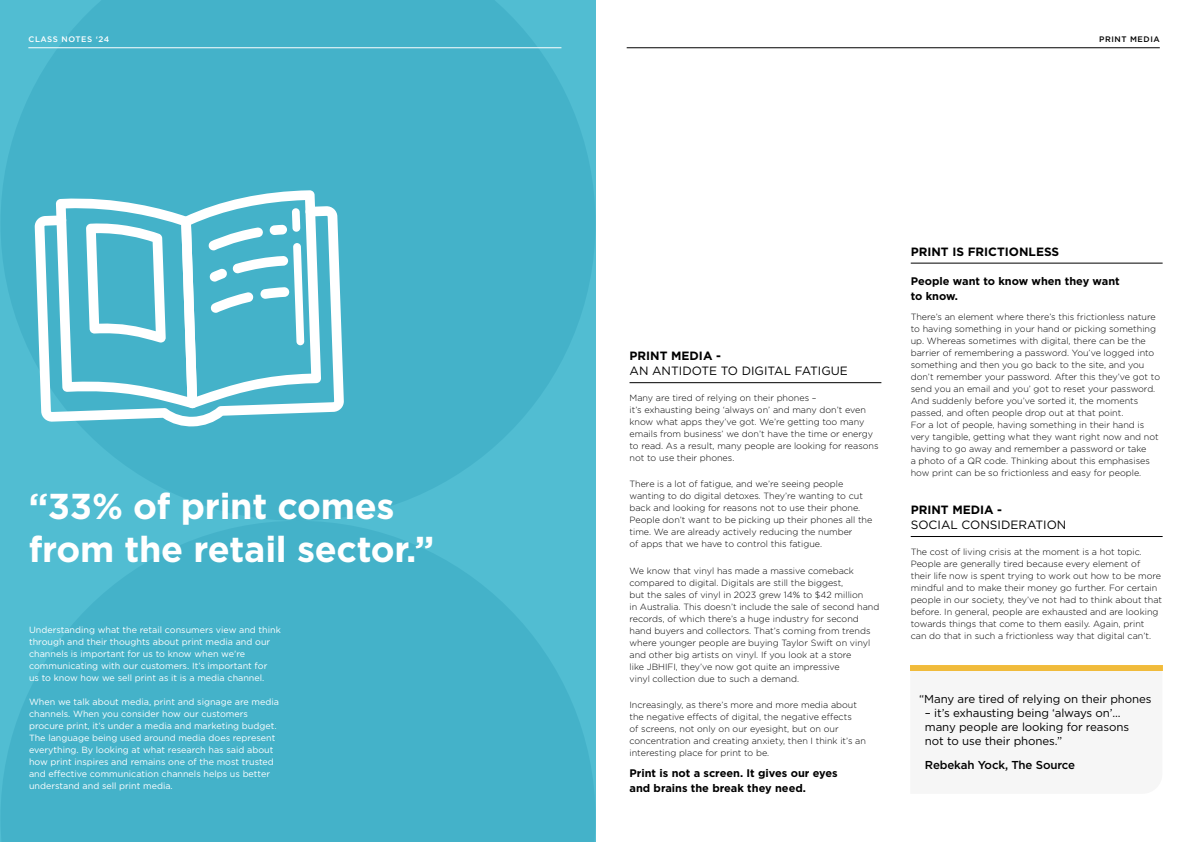
<style>
.page{position:relative;width:1191px;height:842px;background:#fff}
.page>*{position:absolute;margin:0;border:0;box-sizing:border-box;transform-origin:0 0}
.t1{font:700 36px/43.2px "Gotham";letter-spacing:-.01em;color:#fff}
.t2{font:12px "Gotham";color:#000}
.t3{font:700 12px "Gotham";color:#000}
.t4{font:11.5px/14px "Gotham";letter-spacing:-.01em;color:#000}
.t5{font:500 11.5px "Gotham";letter-spacing:-.01em;color:#000}
.t6{font:700 11px/15px "Gotham";color:#000}
.t7{font:300 9px/12px "Gotham";color:#000}
.t8{font:9px/12px "Gotham";color:#fff}
.t9{font:500 8px "Gotham";letter-spacing:.07em;color:#fff}
.t10{font:500 8px "Gotham";letter-spacing:.07em;color:#000}
</style>
<div class="page">
<svg style="left:0;top:0;width:595px;height:521px;background:#47b4cb"></svg>
<svg style="left:0;top:521px;width:595px;height:321px;background:#46b4ca"></svg>
<hr style="left:629px;top:382px;width:252px;height:1px;background:#000">
<hr style="left:910px;top:263px;width:252px;height:1px;background:#000">
<hr style="left:910px;top:536px;width:252px;height:1px;background:#000">
<hr style="left:28px;top:48px;width:533px;height:1px;background:#fff">
<hr style="left:626px;top:48px;width:533px;height:1px;background:#000">
<svg style="left:35px;top:206px;width:309px;height:221px"></svg>
<svg style="left:56px;top:190px;width:265px;height:218px"></svg>
<div style="left:910px;top:665px;width:252px;height:6px;background:#f0bb3c"></div>
<p class="t9" style="left:29px;top:34px;width:82px">CLASS NOTES ‘24</p>
<p class="t10" style="left:1099px;top:34px;width:62px">PRINT MEDIA</p>
<h1 class="t1" style="left:29px;top:484px;width:407px">“33% of print comes from the retail sector.”</h1>
<p class="t8" style="left:29px;top:624px;width:253px">Understanding what the retail consumers view and think through and their thoughts about print media and our channels is important for us to know when we’re communicating with our customers. It’s important for<br>us to know how we sell print as it is a media channel.</p>
<p class="t8" style="left:29px;top:696px;width:251px">When we talk about media, print and signage are media channels. When you consider how our customers procure print, it’s under a media and marketing budget.<br>The language being used around media does represent everything. By looking at what research has said about how print inspires and remains one of the most trusted and effective communication channels helps us better understand and sell print media.</p>
<h2 class="t3" style="left:629px;top:348px;width:93px">PRINT MEDIA -</h2>
<h2 class="t2" style="left:629px;top:363px;width:220px">AN ANTIDOTE TO DIGITAL FATIGUE</h2>
<p class="t7" style="left:629px;top:392px;width:250px">Many are tired of relying on their phones –<br>it’s exhausting being ‘always on’ and many don’t even know what apps they’ve got. We’re getting too many emails from business’ we don’t have the time or energy to read. As a result, many people are looking for reasons not to use their phones.</p>
<p class="t7" style="left:629px;top:478px;width:244px">There is a lot of fatigue, and we’re seeing people wanting to do digital detoxes. They’re wanting to cut back and looking for reasons not to use their phone.<br>People don’t want to be picking up their phones all the time. We are already actively reducing the number<br>of apps that we have to control this fatigue.</p>
<p class="t7" style="left:629px;top:564px;width:251px">We know that vinyl has made a massive comeback compared to digital. Digitals are still the biggest,<br>but the sales of vinyl in 2023 grew 14% to $42 million<br>in Australia. This doesn’t include the sale of second hand records, of which there’s a huge industry for second hand buyers and collectors. That’s coming from trends where younger people are buying Taylor Swift on vinyl and other big artists on vinyl. If you look at a store<br>like JBHIFI, they’ve now got quite an impressive<br>vinyl collection due to such a demand.</p>
<p class="t7" style="left:629px;top:698px;width:238px">Increasingly, as there’s more and more media about the negative effects of digital, the negative effects<br>of screens, not only on our eyesight, but on our concentration and creating anxiety, then I think it’s an interesting place for print to be.</p>
<p class="t6" style="left:629px;top:765px;width:210px">Print is not a screen. It gives our eyes and brains the break they need.</p>
<h2 class="t3" style="left:910px;top:243px;width:150px">PRINT IS FRICTIONLESS</h2>
<p class="t6" style="left:910px;top:273px;width:210px">People want to know when they want to know.</p>
<p class="t7" style="left:910px;top:311px;width:251px">There’s an element where there’s this frictionless nature to having something in your hand or picking something up. Whereas sometimes with digital, there can be the barrier of remembering a password. You’ve logged into something and then you go back to the site, and you don’t remember your password. After this they’ve got to send you an email and you’ got to reset your password.<br>And suddenly before you’ve sorted it, the moments passed, and often people drop out at that point.<br>For a lot of people, having something in their hand is very tangible, getting what they want right now and not having to go away and remember a password or take<br>a photo of a QR code. Thinking about this emphasises how print can be so frictionless and easy for people.</p>
<h2 class="t3" style="left:910px;top:502px;width:93px">PRINT MEDIA -</h2>
<h2 class="t2" style="left:910px;top:517px;width:157px">SOCIAL CONSIDERATION</h2>
<p class="t7" style="left:910px;top:546px;width:253px">The cost of living crisis at the moment is a hot topic.<br>People are generally tired because every element of their life now is spent trying to work out how to be more mindful and to make their money go further. For certain people in our society, they’ve not had to think about that before. In general, people are exhausted and are looking towards things that come to them easily. Again, print can do that in such a frictionless way that digital can’t.</p>
<p class="t4" style="left:919px;top:692px;width:234px">“Many are tired of relying on their phones</p>
<p class="t4" style="left:925px;top:706px;width:206px">– it’s exhausting being ‘always on’... many people are looking for reasons not to use their phones.”</p>
<p class="t5" style="left:925px;top:757px;width:152px">Rebekah Yock, The Source</p>
</div>
